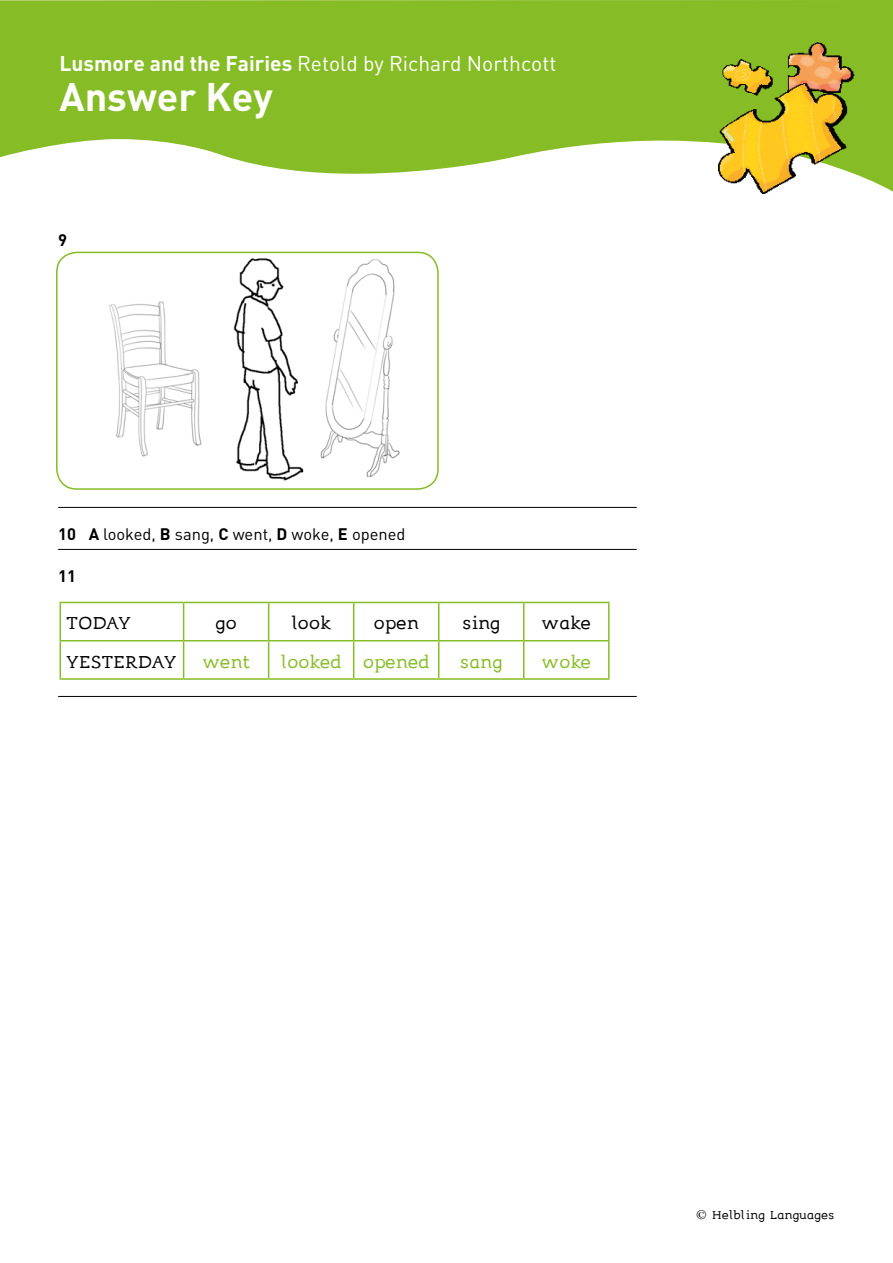
<style>
.page{position:relative;width:893px;height:1263px;background:#fff}
.page>*{position:absolute;margin:0;border:0;box-sizing:border-box;transform-origin:0 0}
.t1{font:700 39.45px "DINOT";color:#fff}
.t2{font:22.5px "leggimi";letter-spacing:-.01em;color:#000}
.t3{font:22.5px "leggimi";letter-spacing:-.01em;color:#86bc25}
.t4{font:21px "DINOT";color:#fff}
.t5{font:16.5px "DINOT";color:#000}
.t6{font:700 16.5px "DINOT";color:#000}
.t7{font:15px "leggimi";letter-spacing:-.01em;color:#000}
.s1{font-weight:700}
.s2{color:#86bc25}
</style>
<div class="page">
<svg style="left:0;top:0;width:893px;height:192px;fill:#86bc25"></svg>
<img style="left:718px;top:42px;width:137px;height:151px">
<hr style="left:58px;top:507px;width:579px;height:1px;background:#000">
<hr style="left:58px;top:549px;width:579px;height:1px;background:#000">
<hr style="left:58px;top:696px;width:579px;height:1px;background:#000">
<img style="left:57px;top:252px;width:381px;height:237px">
<div style="left:56px;top:252px;width:383px;height:238px;border:2px solid #86bc25;border-radius:20px"></div>
<hr style="left:60px;top:602px;width:124px;height:1px;background:#86bc25">
<hr style="left:60px;top:603px;width:1px;height:37px;background:#86bc25">
<hr style="left:184px;top:602px;width:85px;height:1px;background:#86bc25">
<hr style="left:183px;top:603px;width:1px;height:37px;background:#86bc25">
<hr style="left:269px;top:602px;width:85px;height:1px;background:#86bc25">
<hr style="left:268px;top:603px;width:1px;height:37px;background:#86bc25">
<hr style="left:354px;top:602px;width:85px;height:1px;background:#86bc25">
<hr style="left:353px;top:603px;width:1px;height:37px;background:#86bc25">
<hr style="left:439px;top:602px;width:85px;height:1px;background:#86bc25">
<hr style="left:438px;top:603px;width:1px;height:37px;background:#86bc25">
<hr style="left:524px;top:602px;width:86px;height:1px;background:#86bc25">
<hr style="left:523px;top:603px;width:1px;height:37px;background:#86bc25">
<hr style="left:608px;top:603px;width:2px;height:37px;background:#86bc25">
<hr style="left:60px;top:640px;width:124px;height:1px;background:#86bc25">
<hr style="left:60px;top:641px;width:1px;height:37px;background:#86bc25">
<hr style="left:184px;top:640px;width:85px;height:1px;background:#86bc25">
<hr style="left:183px;top:641px;width:1px;height:37px;background:#86bc25">
<hr style="left:269px;top:640px;width:85px;height:1px;background:#86bc25">
<hr style="left:268px;top:641px;width:1px;height:37px;background:#86bc25">
<hr style="left:354px;top:640px;width:85px;height:1px;background:#86bc25">
<hr style="left:353px;top:641px;width:1px;height:37px;background:#86bc25">
<hr style="left:439px;top:640px;width:85px;height:1px;background:#86bc25">
<hr style="left:438px;top:641px;width:1px;height:37px;background:#86bc25">
<hr style="left:524px;top:640px;width:86px;height:1px;background:#86bc25">
<hr style="left:523px;top:641px;width:1px;height:37px;background:#86bc25">
<hr style="left:608px;top:641px;width:2px;height:37px;background:#86bc25">
<hr style="left:60px;top:678px;width:124px;height:2px;background:#86bc25">
<hr style="left:184px;top:678px;width:85px;height:2px;background:#86bc25">
<hr style="left:269px;top:678px;width:85px;height:2px;background:#86bc25">
<hr style="left:354px;top:678px;width:85px;height:2px;background:#86bc25">
<hr style="left:439px;top:678px;width:85px;height:2px;background:#86bc25">
<hr style="left:524px;top:678px;width:86px;height:2px;background:#86bc25">
<p class="t4" style="left:60px;top:49px;width:498px"><span class="s1">Lusmore and the Fairies</span> Retold by Richard Northcott</p>
<h1 class="t1" style="left:60px;top:70px;width:215px">Answer Key</h1>
<p class="t6" style="left:58px;top:229px;width:10px">9</p>
<p class="t5" style="left:58px;top:523px;width:349px"><span class="s1">10 A</span> looked, <span class="s1">B</span> sang, <span class="s1">C</span> went, <span class="s1">D</span> woke, <span class="s1">E</span> opened</p>
<p class="t6" style="left:58px;top:565px;width:19px">11</p>
<p class="t2" style="left:66px;top:611px;width:66px">TODAY</p>
<p class="t2" style="left:215px;top:611px;width:23px">go</p>
<p class="t2" style="left:291px;top:611px;width:42px">look</p>
<p class="t2" style="left:374px;top:611px;width:47px">open</p>
<p class="t2" style="left:462px;top:611px;width:40px">sing</p>
<p class="t2" style="left:541px;top:611px;width:52px">wake</p>
<p class="t2" style="left:66px;top:649px;width:185px">YESTERDAY <span class="s2">went</span></p>
<p class="t3" style="left:280px;top:649px;width:151px">looked opened</p>
<p class="t3" style="left:460px;top:649px;width:44px">sang</p>
<p class="t3" style="left:541px;top:649px;width:52px">woke</p>
<p class="t7" style="left:696px;top:1207px;width:140px">© Helbling Languages</p>
</div>
